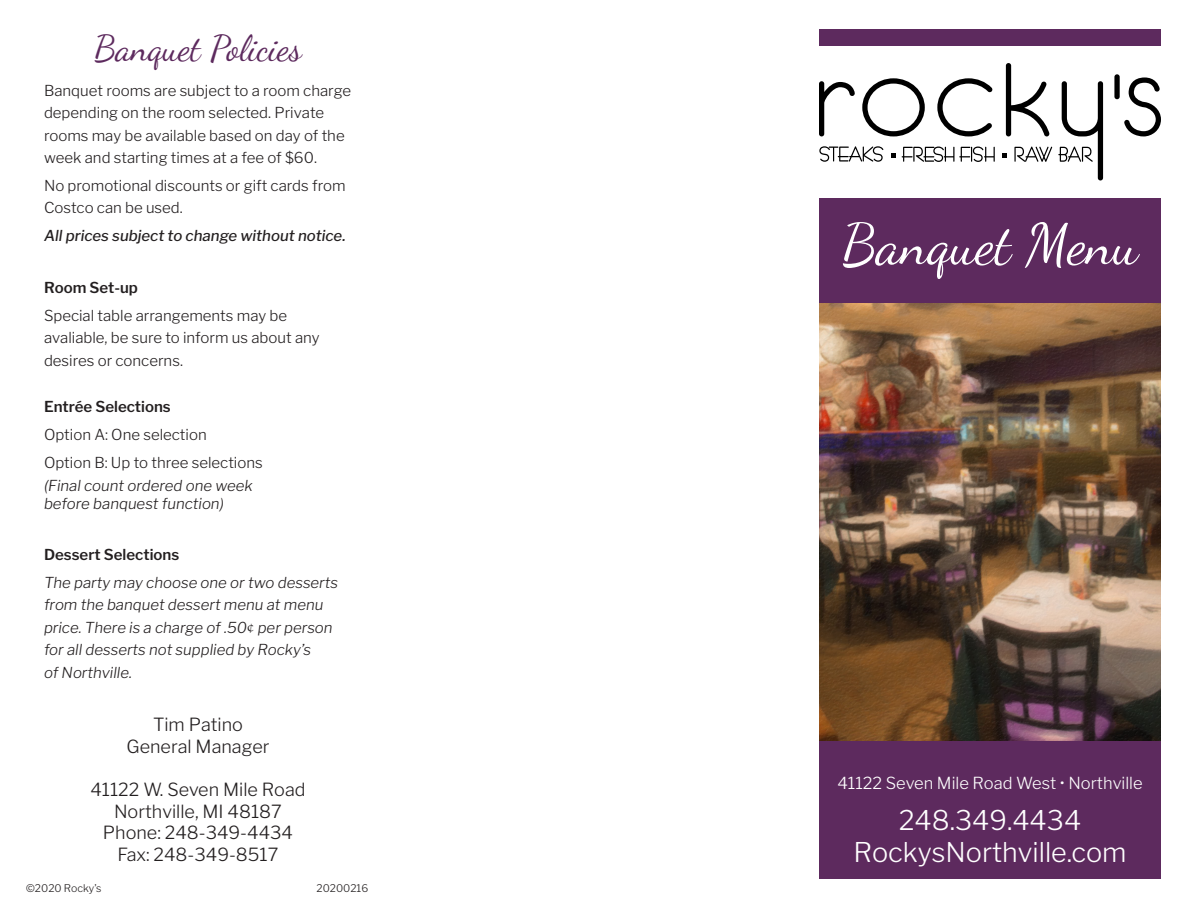
<style>
.page{position:relative;width:1188px;height:918px;background:#fff}
.page>*{position:absolute;margin:0;border:0;box-sizing:border-box;transform-origin:0 0}
.t1{font:57px "Dancing Script";color:#fff}
.heading{font:36px "Dancing Script";color:#5d2a5e}
.t2{font:300 27px "Libre Franklin";color:#fff}
.main_copy_dot_leader{font:300 18px "Libre Franklin";color:#231f20}
.t3{font:300 16.5px "Libre Franklin";color:#fff}
.main_copy{font:300 15px/22.5px "Libre Franklin";color:#231f20}
.main_copy-2{font:italic 300 15px/22.5px "Libre Franklin";color:#231f20}
.main_copy_header{font:300 15px/22.5px "Libre Franklin";color:#231f20}
.main_copy_header-2{font:600 15px "Libre Franklin";color:#231f20}
.main_copy-3{font:italic 500 15px "Libre Franklin";color:#231f20}
.main_copy-4{font:300 10.5px "Libre Franklin";color:#231f20}
.s1{font-style:italic}
.s2{font-family:"Adobe Garamond Pro";font-weight:400;font-style:normal}
</style>
<div class="page">
<div style="left:819px;top:29px;width:342px;height:16px;background:#5d2a5e"></div>
<div style="left:819px;top:198px;width:342px;height:681px;background:#5d2a5e"></div>
<svg style="left:902px;top:147px;width:93px;height:15px"></svg>
<svg style="left:1014px;top:147px;width:38px;height:15px"></svg>
<svg style="left:819px;top:146px;width:64px;height:16px"></svg>
<svg style="left:892px;top:153px;width:4px;height:4px"></svg>
<svg style="left:1003px;top:153px;width:4px;height:4px"></svg>
<svg style="left:819px;top:81px;width:36px;height:55px"></svg>
<svg style="left:862px;top:78px;width:63px;height:58px"></svg>
<svg style="left:937px;top:78px;width:56px;height:58px"></svg>
<svg style="left:1006px;top:63px;width:44px;height:73px"></svg>
<svg style="left:1058px;top:81px;width:45px;height:99px"></svg>
<div style="left:1114px;top:74px;width:6px;height:25px;background:#000;border-radius:3px"></div>
<svg style="left:1124px;top:77px;width:37px;height:59px"></svg>
<img style="left:819px;top:304px;width:342px;height:436px">
<p class="heading" style="left:94px;top:27px;width:209px">Banquet Policies</p>
<p class="main_copy" style="left:44px;top:79px;width:309px">Banquet rooms are subject to a room charge depending on the room selected. Private rooms may be available based on day of the week and starting times at a fee of $60.</p>
<p class="main_copy" style="left:44px;top:174px;width:303px">No promotional discounts or gift cards from<br>Costco can be used.</p>
<p class="main_copy-3" style="left:44px;top:227px;width:303px">All prices subject to change without notice.</p>
<p class="main_copy_header-2" style="left:44px;top:278px;width:95px">Room Set-up</p>
<p class="main_copy_header" style="left:44px;top:304px;width:277px">Special table arrangements may be avaliable, be sure to inform us about any desires or concerns.</p>
<p class="main_copy_header-2" style="left:44px;top:398px;width:128px">Entrée Selections</p>
<p class="main_copy" style="left:44px;top:424px;width:164px">Option A: One selection</p>
<p class="main_copy" style="left:44px;top:451px;width:220px">Option B: Up to three selections <span class="s1">(Final count ordered one week</span></p>
<p class="main_copy-2" style="left:44px;top:492px;width:181px">before banquest function)</p>
<p class="main_copy_header-2" style="left:44px;top:546px;width:137px">Dessert Selections</p>
<p class="main_copy-2" style="left:44px;top:571px;width:296px">The party may choose one or two desserts from the banquet dessert menu at menu price. There is a charge of .50<span class="s2">¢</span> per person for all desserts not supplied by Rocky’s<br>of Northville.</p>
<p class="main_copy_dot_leader" style="left:153px;top:714px;width:91px">Tim Patino</p>
<p class="main_copy_dot_leader" style="left:127px;top:735px;width:144px">General Manager</p>
<p class="main_copy_dot_leader" style="left:90px;top:779px;width:217px">41122 W. Seven Mile Road</p>
<p class="main_copy_dot_leader" style="left:114px;top:800px;width:169px">Northville, MI 48187</p>
<p class="main_copy_dot_leader" style="left:103px;top:822px;width:192px">Phone: 248-349-4434</p>
<p class="main_copy_dot_leader" style="left:118px;top:843px;width:162px">Fax: 248-349-8517</p>
<p class="main_copy-4" style="left:26px;top:882px;width:77px">©2020 Rocky’s</p>
<p class="main_copy-4" style="left:317px;top:882px;width:53px">20200216</p>
<p class="t1" style="left:842px;top:211px;width:298px">Banquet Menu</p>
<p class="t3" style="left:837px;top:773px;width:307px">41122 Seven Mile Road West • Northville</p>
<p class="t2" style="left:899px;top:804px;width:184px">248.349.4434</p>
<p class="t2" style="left:853px;top:836px;width:275px">RockysNorthville.com</p>
</div>
